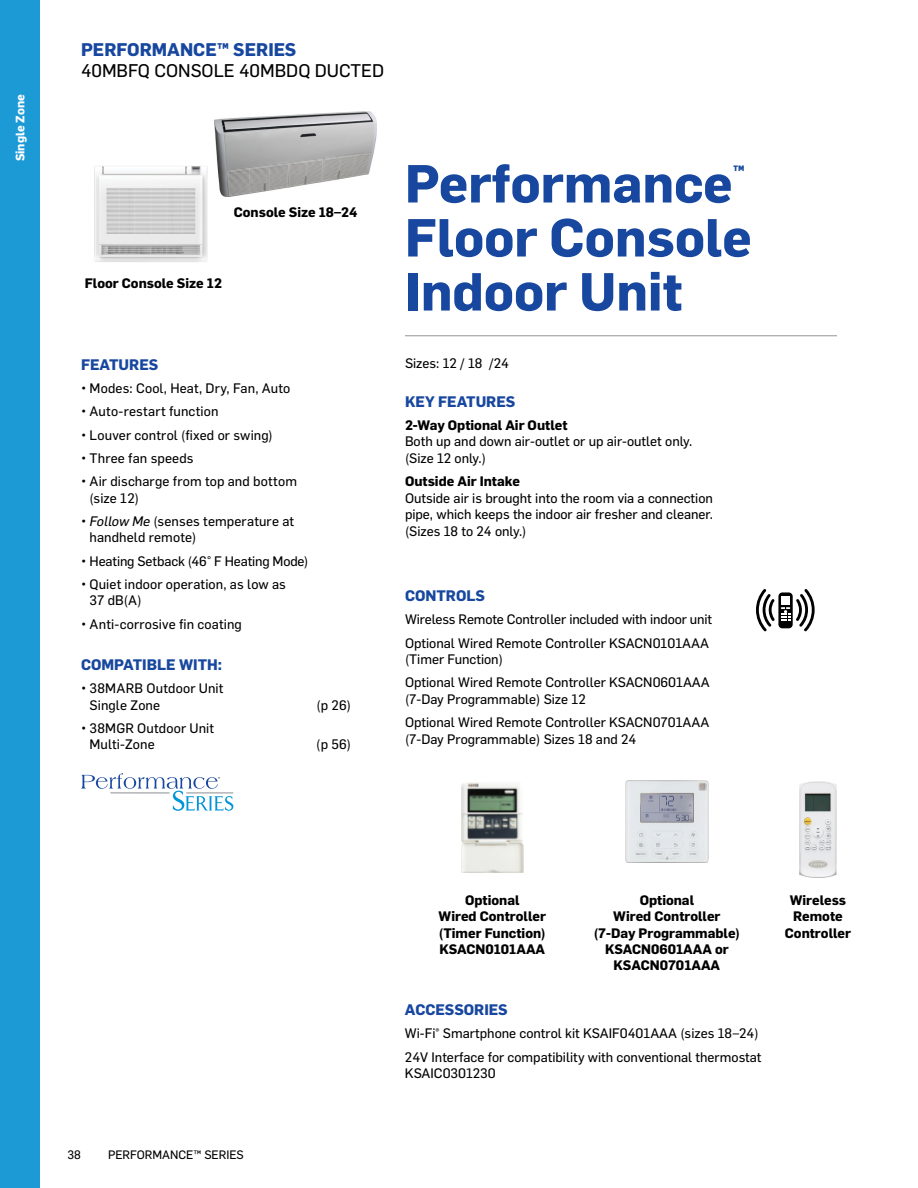
<style>
.page{position:relative;width:918px;height:1188px;background:#fff}
.page>*{position:absolute;margin:0;border:0;box-sizing:border-box;transform-origin:0 0}
.t1{font:700 52.5px/54px "Flama";color:#17479e}
.t2{font:18px "Flama Basic";color:#000}
.t3{font:700 18px "Flama";color:#17479e}
.t4{font:700 17.55px "Flama";color:#17479e}
.t5{font:700 15px "Flama";color:#17479e}
.t6{font:13.5px/16.5px "Flama Basic";color:#000}
.t7{font:700 13.5px/16.2px "Flama";color:#000;text-align:center}
.t8{font:12px "Flama Basic";color:#000}
.t9{font:700 12px "Flama";color:#fff}
.s1{font-style:italic}
</style>
<div class="page">
<div style="left:0;top:0;width:40px;height:1188px;background:#1c9ad6"></div>
<img style="left:215px;top:111px;width:161px;height:86px">
<img style="left:94px;top:166px;width:114px;height:96px">
<hr style="left:405px;top:335px;width:432px;height:1px;background:#939598">
<svg style="left:81px;top:773px;width:152px;height:38px"></svg>
<div style="left:778px;top:592px;width:15px;height:36px;background:#000;border-radius:4px"></div>
<div style="left:781px;top:596px;width:9px;height:8px;background:#fff"></div>
<svg style="left:781px;top:607px;width:9px;height:14px"></svg>
<svg style="left:756px;top:589px;width:19px;height:42px"></svg>
<svg style="left:796px;top:589px;width:19px;height:42px"></svg>
<img style="left:461px;top:782px;width:62px;height:90px">
<img style="left:626px;top:780px;width:82px;height:82px">
<img style="left:799px;top:781px;width:38px;height:96px">
<p class="t9" style="left:11px;top:161px;width:68px;rotate:-90deg">Single Zone</p>
<h2 class="t3" style="left:81px;top:37px;width:217px">PERFORMANCE™ SERIES</h2>
<h2 class="t2" style="left:81px;top:58px;width:305px">40MBFQ CONSOLE 40MBDQ DUCTED</h2>
<p class="t7" style="left:234px;top:203px;width:125px">Console Size 18–24</p>
<p class="t7" style="left:85px;top:274px;width:139px">Floor Console Size 12</p>
<p class="t5" style="left:81px;top:354px;width:79px">FEATURES</p>
<p class="t6" style="left:81px;top:379px;width:211px">• Modes: Cool, Heat, Dry, Fan, Auto</p>
<p class="t6" style="left:81px;top:403px;width:139px">• Auto-restart function</p>
<p class="t6" style="left:81px;top:426px;width:193px">• Louver control (fixed or swing)</p>
<p class="t6" style="left:81px;top:449px;width:114px">• Three fan speeds</p>
<p class="t6" style="left:90px;top:472px;width:209px;text-indent:-9px">• Air discharge from top and bottom (size 12)</p>
<p class="t6" style="left:90px;top:512px;width:206px;text-indent:-9px">• <span class="s1">Follow Me</span> (senses temperature at handheld remote)</p>
<p class="t6" style="left:81px;top:552px;width:229px">• Heating Setback (46° F Heating Mode)</p>
<p class="t6" style="left:90px;top:575px;width:198px;text-indent:-9px">• Quiet indoor operation, as low as<br>37 dB(A)</p>
<p class="t6" style="left:81px;top:615px;width:162px">• Anti-corrosive fin coating</p>
<p class="t5" style="left:81px;top:654px;width:143px">COMPATIBLE WITH:</p>
<p class="t6" style="left:90px;top:679px;width:135px;text-indent:-9px">• 38MARB Outdoor Unit<br>Single Zone</p>
<p class="t6" style="left:90px;top:719px;width:126px;text-indent:-9px">• 38MGR Outdoor Unit<br>Multi-Zone</p>
<p class="t6" style="left:317px;top:696px;width:36px">(p 26)</p>
<p class="t6" style="left:316px;top:736px;width:36px">(p 56)</p>
<h1 class="t1" style="left:405px;top:153px;width:329px">Performance</h1>
<p class="t4" style="left:733px;top:159px;width:13px">™</p>
<h1 class="t1" style="left:405px;top:207px;width:348px">Floor Console<br>Indoor Unit</h1>
<p class="t6" style="left:405px;top:355px;width:106px">Sizes: 12 / 18 /24</p>
<p class="t5" style="left:405px;top:390px;width:112px">KEY FEATURES</p>
<p class="t7" style="left:405px;top:416px;width:164px">2-Way Optional Air Outlet</p>
<p class="t6" style="left:405px;top:433px;width:289px">Both up and down air-outlet or up air-outlet only. (Size 12 only.)</p>
<p class="t7" style="left:405px;top:472px;width:117px">Outside Air Intake</p>
<p class="t6" style="left:405px;top:489px;width:310px;text-align:justify">Outside air is brought into the room via a connection pipe, which keeps the indoor air fresher and cleaner. (Sizes 18 to 24 only.)</p>
<p class="t5" style="left:405px;top:585px;width:82px">CONTROLS</p>
<p class="t6" style="left:405px;top:607px;width:309px;line-height:23.2px">Wireless Remote Controller included with indoor unit<br>Optional Wired Remote Controller KSACN0101AAA</p>
<p class="t6" style="left:405px;top:647px;width:306px;line-height:23.2px">(Timer Function)<br>Optional Wired Remote Controller KSACN0601AAA</p>
<p class="t6" style="left:405px;top:687px;width:306px;line-height:23.2px">(7-Day Programmable) Size 12<br>Optional Wired Remote Controller KSACN0701AAA</p>
<p class="t6" style="left:405px;top:730px;width:233px">(7-Day Programmable) Sizes 18 and 24</p>
<p class="t8" style="left:68px;top:1146px;width:15px">38</p>
<p class="t8" style="left:108px;top:1146px;width:137px">PERFORMANCE™ SERIES</p>
<p class="t7" style="left:439px;top:891px;width:109px">Optional<br>Wired Controller (Timer Function)<br>KSACN0101AAA</p>
<p class="t7" style="left:594px;top:891px;width:148px">Optional<br>Wired Controller (7-Day Programmable)<br>KSACN0601AAA or<br>KSACN0701AAA</p>
<p class="t7" style="left:785px;top:891px;width:68px">Wireless<br>Remote<br>Controller</p>
<p class="t5" style="left:405px;top:999px;width:104px">ACCESSORIES</p>
<p class="t6" style="left:405px;top:1021px;width:358px;line-height:23.2px">Wi-Fi<sup>®</sup> Smartphone control kit KSAIF0401AAA (sizes 18–24)<br>24V Interface for compatibility with conventional thermostat</p>
<p class="t6" style="left:405px;top:1064px;width:92px">KSAIC0301230</p>
</div>
